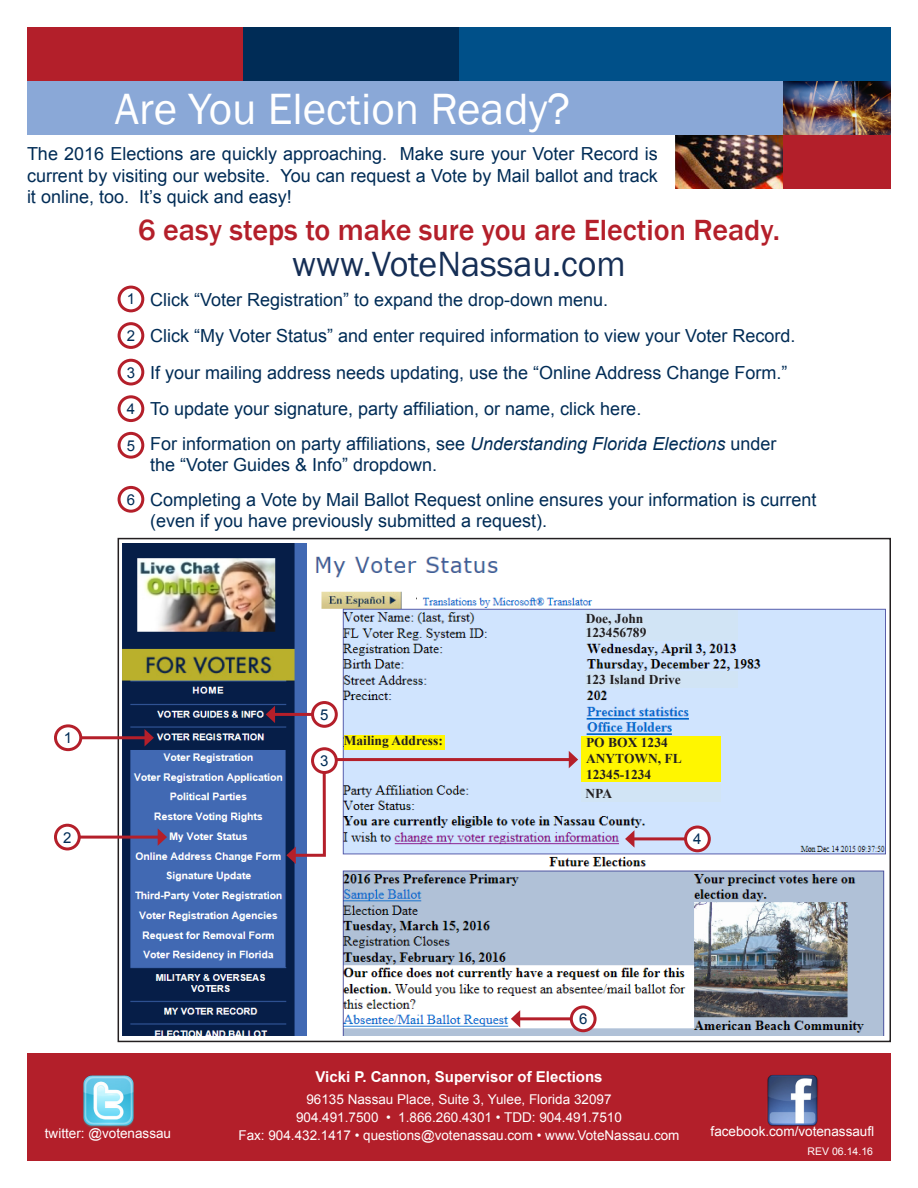
<style>
.page{position:relative;width:918px;height:1188px;background:#fff}
.page>*{position:absolute;margin:0;border:0;box-sizing:border-box;transform-origin:0 0}
.t1{font:45px "Franklin Gothic";color:#fff}
.t2{font:36px "Franklin Gothic";color:#152e55}
.t3{font:500 30px "Franklin Gothic";color:#b41f2a}
.t4{font:18px/21.6px "Arial";color:#002c56}
.Sidebar{font:700 15px "Arial";color:#fff}
.t5{font:15px "Arial";color:#002c56}
.Sidebar-2{font:13.5px "Arial";color:#fff}
.t6{font:700 13.5px "Times New Roman";color:#231f20}
.t7{font:10.5px "Arial";color:#fff}
.s1{font-style:italic}
</style>
<div class="page">
<div style="left:27px;top:27px;width:216px;height:54px;background:#b31f2a"></div>
<div style="left:243px;top:27px;width:216px;height:54px;background:#002c56"></div>
<div style="left:459px;top:27px;width:432px;height:54px;background:#005089"></div>
<div style="left:27px;top:81px;width:756px;height:54px;background:#8aa8d7"></div>
<img style="left:675px;top:135px;width:108px;height:54px">
<div style="left:783px;top:135px;width:108px;height:54px;background:#b31f2a"></div>
<img style="left:783px;top:81px;width:108px;height:54px">
<div style="left:27px;top:1053px;width:864px;height:108px;background:#b31f2a"></div>
<img style="left:83px;top:1075px;width:51px;height:53px">
<img style="left:767px;top:1075px;width:51px;height:52px">
<img style="left:122px;top:544px;width:764px;height:491px">
<hr style="left:632px;top:837px;width:60px;height:3px;background:#b41f2a">
<svg style="left:625px;top:830px;width:9px;height:18px"></svg>
<div style="left:686px;top:827px;width:23px;height:24px;background:#fff;border-radius:50%"></div>
<div style="left:684px;top:826px;width:27px;height:26px;border:3px solid #b41f2a;border-radius:50%"></div>
<hr style="left:518px;top:1017px;width:59px;height:3px;background:#b41f2a">
<svg style="left:511px;top:1010px;width:9px;height:18px"></svg>
<div style="left:571px;top:1007px;width:24px;height:24px;background:#fff;border-radius:50%"></div>
<div style="left:570px;top:1005px;width:27px;height:27px;border:3px solid #b41f2a;border-radius:50%"></div>
<div style="left:118px;top:286px;width:26px;height:26px;border:3px solid #b41f2a;border-radius:50%"></div>
<div style="left:118px;top:322px;width:26px;height:27px;border:3px solid #b41f2a;border-radius:50%"></div>
<div style="left:118px;top:432px;width:26px;height:27px;border:3px solid #b41f2a;border-radius:50%"></div>
<div style="left:581px;top:736px;width:139px;height:46px;background:#fff600"></div>
<div style="left:344px;top:735px;width:100px;height:15px;background:#fff600"></div>
<div style="left:118px;top:486px;width:26px;height:27px;border:3px solid #b41f2a;border-radius:50%"></div>
<div style="left:118px;top:395px;width:26px;height:27px;border:3px solid #b41f2a;border-radius:50%"></div>
<div style="left:118px;top:359px;width:26px;height:27px;border:3px solid #b41f2a;border-radius:50%"></div>
<div style="left:581px;top:784px;width:139px;height:18px;background:#d1e4f5"></div>
<div style="left:585px;top:610px;width:153px;height:17px;background:#d1e4f5"></div>
<div style="left:585px;top:625px;width:153px;height:16px;background:#d1e4f5"></div>
<div style="left:585px;top:672px;width:153px;height:16px;background:#d1e4f5"></div>
<div style="left:296px;top:543px;width:11px;height:493px;background:#4169b3"></div>
<img style="left:123px;top:543px;width:173px;height:493px">
<hr style="left:55px;top:736px;width:92px;height:3px;background:#b41f2a">
<svg style="left:145px;top:729px;width:9px;height:17px"></svg>
<div style="left:55px;top:726px;width:26px;height:24px;background:#fff;border-radius:50%"></div>
<div style="left:54px;top:724px;width:28px;height:27px;border:3px solid #b41f2a;border-radius:50%"></div>
<hr style="left:55px;top:836px;width:105px;height:3px;background:#b41f2a">
<svg style="left:158px;top:828px;width:9px;height:18px"></svg>
<div style="left:55px;top:825px;width:24px;height:24px;background:#fff;border-radius:50%"></div>
<div style="left:54px;top:824px;width:27px;height:26px;border:3px solid #b41f2a;border-radius:50%"></div>
<hr style="left:272px;top:713px;width:52px;height:3px;background:#b41f2a">
<svg style="left:266px;top:706px;width:9px;height:17px"></svg>
<div style="left:313px;top:703px;width:23px;height:23px;background:#fff;border-radius:50%"></div>
<div style="left:311px;top:701px;width:27px;height:27px;border:3px solid #b41f2a;border-radius:50%"></div>
<svg style="left:286px;top:751px;width:292px;height:113px"></svg>
<div style="left:313px;top:749px;width:23px;height:24px;background:#fff;border-radius:50%"></div>
<div style="left:311px;top:747px;width:27px;height:27px;border:3px solid #b41f2a;border-radius:50%"></div>
<p class="t1" style="left:115px;top:81px;width:457px">Are You Election Ready?</p>
<p class="t4" style="left:27px;top:143px;width:632px;text-align:justify">The 2016 Elections are quickly approaching. Make sure your Voter Record is current by visiting our website. You can request a Vote by Mail ballot and track it online, too. It’s quick and easy!</p>
<p class="t3" style="left:138px;top:212px;width:643px">6 easy steps to make sure you are Election Ready.</p>
<p class="t2" style="left:292px;top:241px;width:335px">www.VoteNassau.com</p>
<p class="t5" style="left:127px;top:289px;width:10px">1</p>
<p class="t4" style="left:150px;top:289px;width:460px">Click “Voter Registration” to expand the drop-down menu.</p>
<p class="t5" style="left:127px;top:326px;width:10px">2</p>
<p class="t4" style="left:150px;top:325px;width:647px">Click “My Voter Status” and enter required information to view your Voter Record.</p>
<p class="t5" style="left:127px;top:362px;width:10px">3</p>
<p class="t4" style="left:150px;top:362px;width:639px">If your mailing address needs updating, use the “Online Address Change Form.”</p>
<p class="t5" style="left:127px;top:399px;width:10px">4</p>
<p class="t4" style="left:150px;top:398px;width:493px">To update your signature, party affiliation, or name, click here.</p>
<p class="t5" style="left:127px;top:436px;width:10px">5</p>
<p class="t4" style="left:150px;top:433px;width:628px">For information on party affiliations, see <span class="s1">Understanding Florida Elections</span> under the “Voter Guides &amp; Info” dropdown.</p>
<p class="t5" style="left:127px;top:490px;width:10px">6</p>
<p class="t4" style="left:150px;top:489px;width:668px">Completing a Vote by Mail Ballot Request online ensures your information is current (even if you have previously submitted a request).</p>
<p class="t5" style="left:64px;top:728px;width:10px">1</p>
<p class="t5" style="left:63px;top:827px;width:10px">2</p>
<p class="t5" style="left:320px;top:705px;width:10px">5</p>
<p class="t5" style="left:320px;top:751px;width:10px">3</p>
<p class="t6" style="left:344px;top:732px;width:101px">Mailing Address:</p>
<p class="t6" style="left:586px;top:609px;width:59px">Doe, John</p>
<p class="t6" style="left:586px;top:623px;width:62px">123456789</p>
<p class="t6" style="left:586px;top:670px;width:97px">123 Island Drive</p>
<p class="t6" style="left:586px;top:733px;width:83px">PO BOX 1234</p>
<p class="t6" style="left:586px;top:749px;width:97px">ANYTOWN, FL</p>
<p class="t6" style="left:586px;top:765px;width:67px">12345-1234</p>
<p class="t6" style="left:585px;top:784px;width:28px">NPA</p>
<p class="t5" style="left:693px;top:829px;width:10px">4</p>
<p class="t5" style="left:579px;top:1009px;width:10px">6</p>
<p class="Sidebar" style="left:315px;top:1066px;width:289px">Vicki P. Cannon, Supervisor of Elections</p>
<p class="Sidebar-2" style="left:306px;top:1091px;width:307px">96135 Nassau Place, Suite 3, Yulee, Florida 32097</p>
<p class="Sidebar-2" style="left:296px;top:1109px;width:327px">904.491.7500 • 1.866.260.4301 • TDD: 904.491.7510</p>
<p class="Sidebar-2" style="left:238px;top:1127px;width:443px">Fax: 904.432.1417 • questions@votenassau.com • www.VoteNassau.com</p>
<p class="Sidebar-2" style="left:45px;top:1125px;width:128px">twitter: @votenassau</p>
<p class="Sidebar-2" style="left:711px;top:1123px;width:165px">facebook.com/votenassaufl</p>
<p class="t7" style="left:808px;top:1145px;width:67px">REV 06.14.16</p>
</div>
